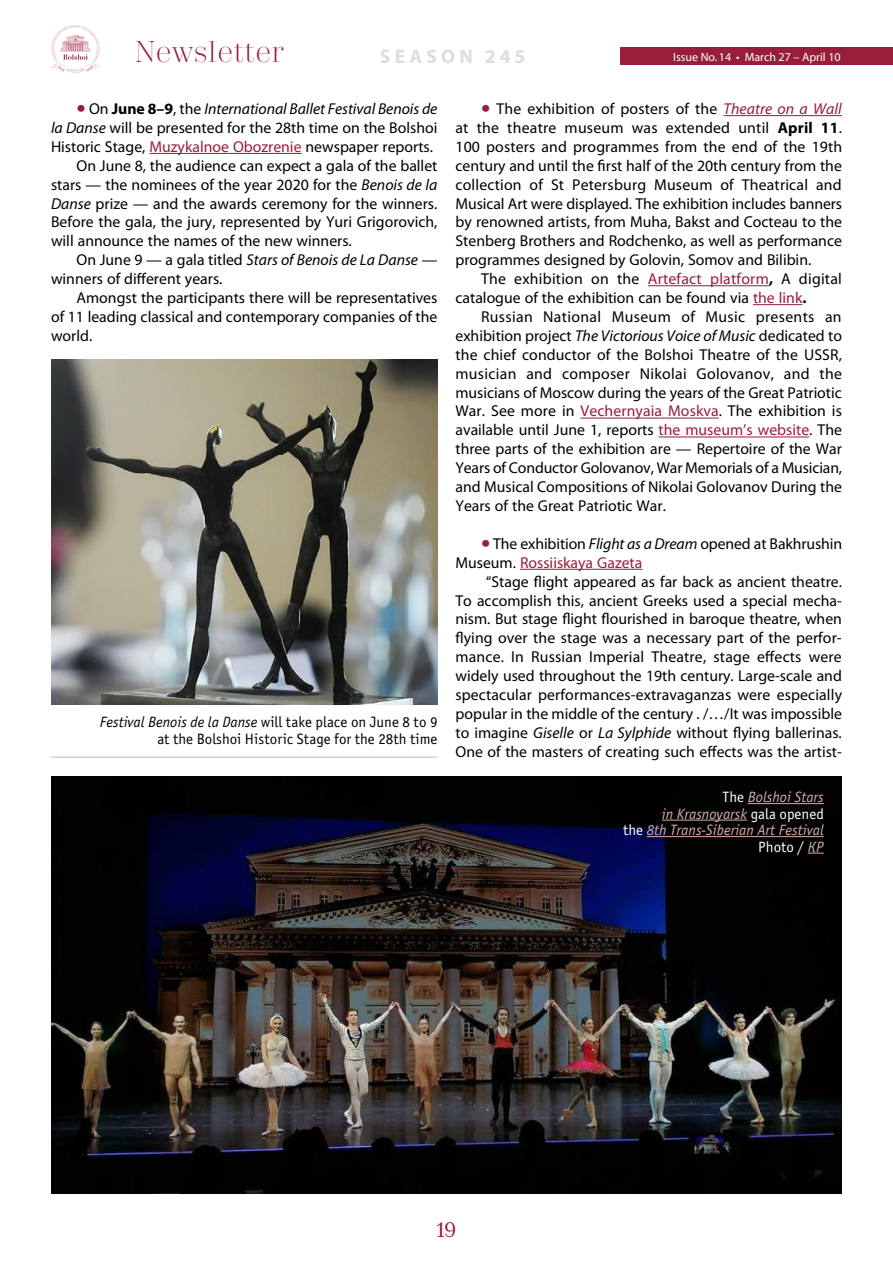
<style>
.page{position:relative;width:893px;height:1263px;background:#fff}
.page>*{position:absolute;margin:0;border:0;box-sizing:border-box;transform-origin:0 0}
.t1{font:300 30px "Trivia Serif";color:#981d39}
.t2{font:21px "Trivia Serif 10 Demo";color:#981d39}
.t3{font:700 19.5px "Myriad Pro";letter-spacing:.22em;color:#dcddde}
.t4{font:15.75px/18.9px "Myriad Pro";color:#000;text-align:justify}
.t5{font:italic 15.75px "Myriad Pro";letter-spacing:-.005em;color:#000}
.t6{font:15px/16.5px "Officina Sans Book ITC";color:#000;text-align:right}
.t7{font:italic 15px/16.5px "Officina Sans Book ITC";color:#d6ada9;text-align:right}
.t8{font:12px "Myriad Pro";color:#fff}
.s1{font-style:normal;font-size:33px;color:#981d39}
.s2{font-style:normal}
.s3{font-weight:700;font-style:normal}
.s4{font-style:italic}
.s5{color:#981d39}
.s6{font-size:33px;color:#981d39}
.s7{font-style:italic;color:#981d39}
.s8{font-weight:700}
.s9{font-style:normal;color:#fff}
</style>
<div class="page">
<svg style="left:51px;top:25px;width:49px;height:47px"></svg>
<div style="left:621px;top:48px;width:272px;height:17px;background:#981d39"></div>
<hr style="left:150px;top:153px;width:152px;height:1px;background:#981d39">
<img style="left:51px;top:359px;width:386px;height:345px">
<hr style="left:723px;top:115px;width:119px;height:1px;background:#981d39">
<hr style="left:648px;top:285px;width:121px;height:1px;background:#981d39">
<hr style="left:753px;top:304px;width:49px;height:1px;background:#981d39">
<hr style="left:580px;top:418px;width:139px;height:1px;background:#981d39">
<hr style="left:659px;top:437px;width:150px;height:1px;background:#981d39">
<hr style="left:520px;top:569px;width:122px;height:1px;background:#981d39">
<hr style="left:51px;top:756px;width:386px;height:2px;background:#d1d3d4">
<img style="left:51px;top:776px;width:791px;height:418px">
<hr style="left:748px;top:803px;width:76px;height:1px;background:#d6ada9">
<hr style="left:662px;top:820px;width:85px;height:1px;background:#d6ada9">
<hr style="left:647px;top:836px;width:177px;height:1px;background:#d6ada9">
<svg style="left:808px;top:853px;width:16px;height:1px"></svg>
<h1 class="t1" style="left:135px;top:36px;width:150px">Newsletter</h1>
<p class="t3" style="left:380px;top:44px;width:147px">SEASON 245</p>
<p class="t8" style="left:673px;top:49px;width:169px">Issue No.14 • March 27 – April 10</p>
<p class="t5" style="left:77px;top:99px;width:362px"><span class="s1">•</span> <span class="s2">On</span> <span class="s3">June 8–9</span><span class="s2">, the</span> International Ballet Festival Benois de</p>
<p class="t4" style="left:51px;top:118px;width:388px"><span class="s4">la Danse</span> will be presented for the 28th time on the Bolshoi</p>
<p class="t4" style="left:51px;top:137px;width:384px">Historic Stage, <span class="s5">Muzykalnoe Obozrenie</span> newspaper reports.</p>
<p class="t4" style="left:77px;top:156px;width:362px">On June 8, the audience can expect a gala of the ballet</p>
<p class="t4" style="left:51px;top:175px;width:388px">stars — the nominees of the year 2020 for the <span class="s4">Benois de la</span></p>
<p class="t4" style="left:51px;top:194px;width:388px"><span class="s4">Danse</span> prize — and the awards ceremony for the winners.</p>
<p class="t4" style="left:51px;top:212px;width:388px">Before the gala, the jury, represented by Yuri Grigorovich,</p>
<p class="t4" style="left:51px;top:231px;width:302px">will announce the names of the new winners.</p>
<p class="t5" style="left:77px;top:250px;width:362px"><span class="s2">On June 9 — a gala titled</span> Stars of Benois de La Danse <span class="s2">—</span></p>
<p class="t4" style="left:51px;top:269px;width:173px">winners of different years.</p>
<p class="t4" style="left:77px;top:288px;width:362px">Amongst the participants there will be representatives</p>
<p class="t4" style="left:51px;top:307px;width:388px">of 11 leading classical and contemporary companies of the</p>
<p class="t4" style="left:51px;top:326px;width:43px">world.</p>
<p class="t4" style="left:455px;top:99px;width:388px;text-indent:26px"><span class="s6">•</span> The exhibition of posters of the <span class="s7">Theatre on a Wall </span>at the theatre museum was extended until <span class="s8">April 11</span>.<br>100 posters and programmes from the end of the 19th century and until the first half of the 20th century from the collection of St Petersburg Museum of Theatrical and Musical Art were displayed. The exhibition includes banners by renowned artists, from Muha, Bakst and Cocteau to the Stenberg Brothers and Rodchenko, as well as performance programmes designed by Golovin, Somov and Bilibin.</p>
<p class="t4" style="left:455px;top:269px;width:388px;text-indent:26px">The exhibition on the <span class="s5">Artefact platform</span><span class="s8">,</span> A digital catalogue of the exhibition can be found via <span class="s5">the link</span><span class="s8">.</span></p>
<p class="t4" style="left:455px;top:307px;width:388px;text-indent:26px">Russian National Museum of Music presents an exhibition project <span class="s4">The Victorious Voice of Music</span> dedicated to the chief conductor of the Bolshoi Theatre of the USSR, musician and composer Nikolai Golovanov, and the musicians of Moscow during the years of the Great Patriotic War. See more in <span class="s5">Vechernyaia Moskva</span>. The exhibition is available until June 1, reports <span class="s5">the museum’s website</span>. The three parts of the exhibition are — Repertoire of the War Years of Conductor Golovanov, War Memorials of a Musician, and Musical Compositions of Nikolai Golovanov During the Years of the Great Patriotic War.</p>
<p class="t4" style="left:455px;top:534px;width:388px;text-indent:26px"><span class="s6">•</span> The exhibition <span class="s4">Flight as a Dream</span> opened at Bakhrushin<br>Museum. <span class="s5">Rossiiskaya Gazeta</span></p>
<p class="t4" style="left:455px;top:572px;width:388px;text-indent:30px">“Stage flight appeared as far back as ancient theatre.<br>To accomplish this, ancient Greeks used a special mecha&shy;nism. But stage flight flourished in baroque theatre, when flying over the stage was a necessary part of the perfor&shy;mance. In Russian Imperial Theatre, stage effects were widely used throughout the 19th century. Large-scale and spectacular performances-extravaganzas were especially popular in the middle of the century . /…/It was impossible to imagine <span class="s4">Giselle</span> or <span class="s4">La Sylphide</span> without flying ballerinas.<br>One of the masters of creating such effects was the artist-</p>
<p class="t6" style="left:100px;top:714px;width:339px"><span class="s4">Festival Benois de la Danse</span> will take place on June 8 to 9 at the Bolshoi Historic Stage for the 28th time</p>
<h2 class="t2" style="left:437px;top:1217px;width:21px">19</h2>
<p class="t7" style="left:623px;top:789px;width:202px"><span class="s9">The</span> Bolshoi Stars<br>in Krasnoyarsk <span class="s9">gala opened<br>the</span> 8th Trans-Siberian Art Festival<br><span class="s9">Photo /</span> КР</p>
</div>
